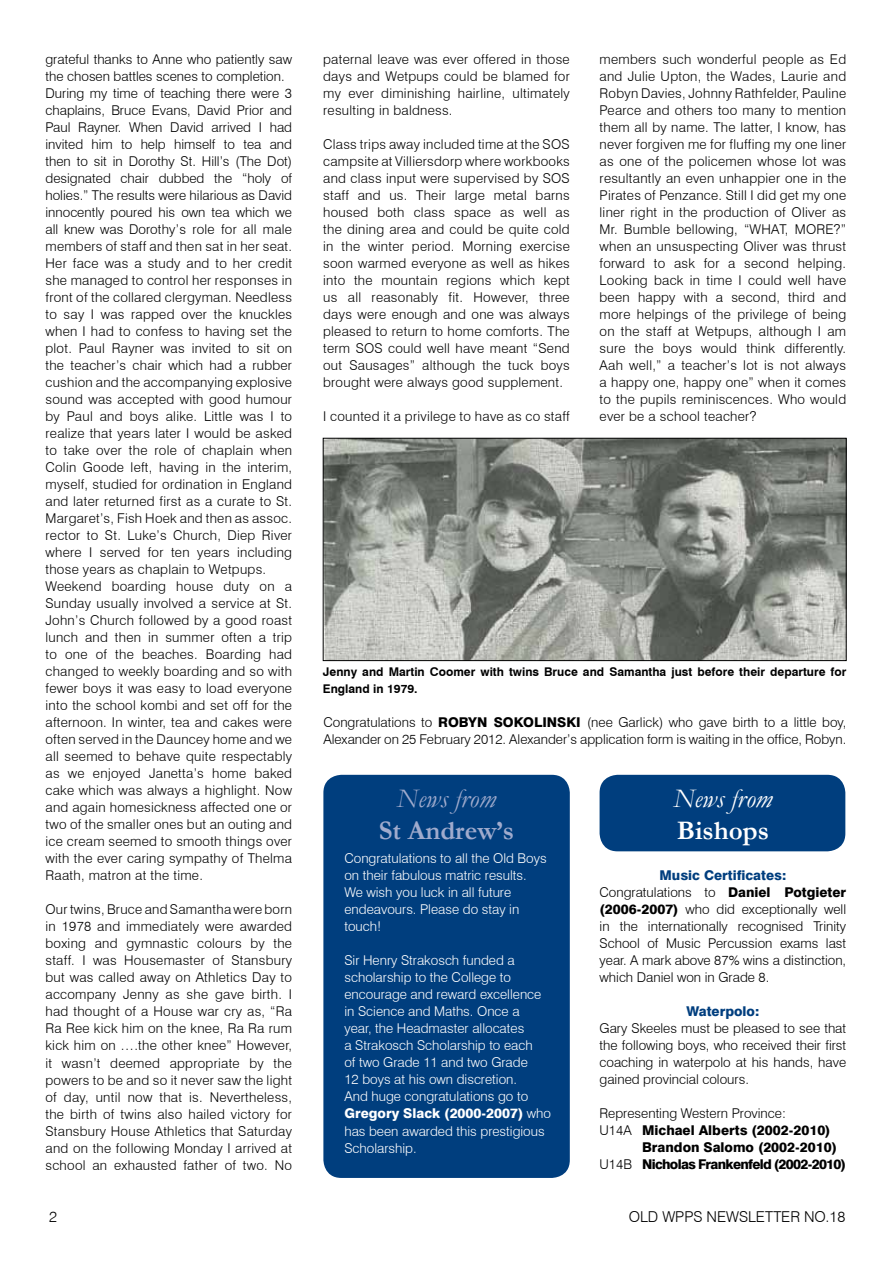
<style>
.page{position:relative;width:893px;height:1263px;background:#fff}
.page>*{position:absolute;margin:0;border:0;box-sizing:border-box;transform-origin:0 0}
.t1{font:700 27px "Garamond";color:#a0abcd}
.t2{font:italic 27px "Garamond";color:#a0abcd}
.t3{font:italic 27px "Garamond";color:#fff}
.t4{font:700 27px "Garamond";color:#fff}
.t5{font:300 15px "Swiss 721 BT";color:#000}
.t6{font:300 13.5px/17px "Swiss 721 BT";letter-spacing:.02em;color:#000;text-align:justify}
.t7{font:300 13.5px/17px "Swiss 721 BT";color:#fff}
.t8{font:300 13.5px/17px "Swiss 721 BT";color:#000}
.t9{font:800 13.5px "Swiss 721 BT";color:#000}
.t10{font:800 13.5px "Swiss 721 BT";letter-spacing:-.05em;color:#000}
.t11{font:800 13.5px "Swiss 721 BT";color:#003e7e}
.t12{font:700 12px/17px "Swiss 721 BT";color:#000}
.s1{font-weight:800}
.s2{font-weight:800;color:#003e7e}
.s3{font-weight:300}
</style>
<div class="page">
<div style="left:600px;top:775px;width:245px;height:76px;background:#003e7e;border-radius:18px"></div>
<img style="left:325px;top:440px;width:519px;height:219px">
<div style="left:323px;top:438px;width:523px;height:223px;border:1px solid #000"></div>
<div style="left:323px;top:775px;width:247px;height:403px;background:#003e7e;border-radius:18px"></div>
<p class="t6" style="left:45px;top:50px;width:248px;text-align:left">grateful thanks to Anne who patiently saw the chosen battles scenes to completion.<br>During my time of teaching there were 3 chaplains, Bruce Evans, David Prior and Paul Rayner. When David arrived I had invited him to help himself to tea and then to sit in Dorothy St. Hill’s (The Dot) designated chair dubbed the “holy of holies.” The results were hilarious as David innocently poured his own tea which we all knew was Dorothy’s role for all male members of staff and then sat in her seat.<br>Her face was a study and to her credit she managed to control her responses in front of the collared clergyman. Needless to say I was rapped over the knuckles when I had to confess to having set the plot. Paul Rayner was invited to sit on the teacher’s chair which had a rubber cushion and the accompanying explosive sound was accepted with good humour by Paul and boys alike. Little was I to realize that years later I would be asked to take over the role of chaplain when Colin Goode left, having in the interim, myself, studied for ordination in England and later returned first as a curate to St.<br>Margaret’s, Fish Hoek and then as assoc. rector to St. Luke’s Church, Diep River where I served for ten years including those years as chaplain to Wetpups.<br>Weekend boarding house duty on a Sunday usually involved a service at St.<br>John’s Church followed by a good roast lunch and then in summer often a trip to one of the beaches. Boarding had changed to weekly boarding and so with fewer boys it was easy to load everyone into the school kombi and set off for the afternoon. In winter, tea and cakes were often served in the Dauncey home and we all seemed to behave quite respectably as we enjoyed Janetta’s home baked cake which was always a highlight. Now and again homesickness affected one or two of the smaller ones but an outing and ice cream seemed to smooth things over with the ever caring sympathy of Thelma Raath, matron at the time.</p>
<p class="t6" style="left:45px;top:901px;width:248px">Our twins, Bruce and Samantha were born in 1978 and immediately were awarded boxing and gymnastic colours by the staff. I was Housemaster of Stansbury but was called away on Athletics Day to accompany Jenny as she gave birth. I had thought of a House war cry as, “Ra Ra Ree kick him on the knee, Ra Ra rum kick him on ….the other knee” However, it wasn’t deemed appropriate by the powers to be and so it never saw the light of day, until now that is. Nevertheless, the birth of twins also hailed victory for Stansbury House Athletics that Saturday and on the following Monday I arrived at school an exhausted father of two. No</p>
<p class="t6" style="left:323px;top:51px;width:248px">paternal leave was ever offered in those days and Wetpups could be blamed for my ever diminishing hairline, ultimately resulting in baldness.</p>
<p class="t6" style="left:323px;top:136px;width:248px">Class trips away included time at the SOS campsite at Villiersdorp where workbooks and class input were supervised by SOS staff and us. Their large metal barns housed both class space as well as the dining area and could be quite cold in the winter period. Morning exercise soon warmed everyone as well as hikes into the mountain regions which kept us all reasonably fit. However, three days were enough and one was always pleased to return to home comforts. The term SOS could well have meant “Send out Sausages” although the tuck boys brought were always good supplement.</p>
<p class="t6" style="left:323px;top:408px;width:248px">I counted it a privilege to have as co staff</p>
<p class="t6" style="left:600px;top:50px;width:248px">members such wonderful people as Ed and Julie Upton, the Wades, Laurie and Robyn Davies, Johnny Rathfelder, Pauline Pearce and others too many to mention them all by name. The latter, I know, has never forgiven me for fluffing my one liner as one of the policemen whose lot was resultantly an even unhappier one in the Pirates of Penzance. Still I did get my one liner right in the production of Oliver as Mr. Bumble bellowing, “WHAT, MORE?” when an unsuspecting Oliver was thrust forward to ask for a second helping.<br>Looking back in time I could well have been happy with a second, third and more helpings of the privilege of being on the staff at Wetpups, although I am sure the boys would think differently.<br>Aah well,” a teacher’s lot is not always a happy one, happy one” when it comes to the pupils reminiscences. Who would ever be a school teacher?</p>
<p class="t12" style="left:323px;top:663px;width:525px">Jenny and Martin Coomer with twins Bruce and Samantha just before their departure for<br>England in 1979.</p>
<p class="t8" style="left:323px;top:714px;width:525px">Congratulations to <span class="s1">ROBYN SOKOLINSKI</span> (nee Garlick) who gave birth to a little boy,<br>Alexander on 25 February 2012. Alexander’s application form is waiting in the office, Robyn.</p>
<h1 class="t2" style="left:397px;top:780px;width:101px">News from</h1>
<h1 class="t1" style="left:379px;top:812px;width:137px">St Andrew’s</h1>
<p class="t7" style="left:344px;top:850px;width:204px">Congratulations to all the Old Boys on their fabulous matric results.<br>We wish you luck in all future endeavours. Please do stay in touch!</p>
<p class="t7" style="left:344px;top:952px;width:208px">Sir Henry Strakosch funded a scholarship to the College to encourage and reward excellence in Science and Maths. Once a<br>year, the Headmaster allocates<br>a Strakosch Scholarship to each<br>of two Grade 11 and two Grade<br>12 boys at his own discretion.<br>And huge congratulations go to<br><span class="s1">Gregory Slack (2000-2007)</span> who has been awarded this prestigious<br>Scholarship.</p>
<h1 class="t3" style="left:673px;top:780px;width:101px">News from</h1>
<h1 class="t4" style="left:677px;top:812px;width:94px">Bishops</h1>
<p class="t8" style="left:600px;top:867px;width:248px;text-indent:60px"><span class="s2">Music Certificates:<br></span>Congratulations to <span class="s1">Daniel Potgieter (2006-2007)</span> who did exceptionally well in the internationally recognised Trinity School of Music Percussion exams last year. A mark above 87% wins a distinction, which Daniel won in Grade 8.</p>
<p class="t11" style="left:686px;top:1003px;width:74px">Waterpolo:</p>
<p class="t6" style="left:600px;top:1020px;width:248px">Gary Skeeles must be pleased to see that the following boys, who received their first coaching in waterpolo at his hands, have gained provincial colours.</p>
<p class="t8" style="left:600px;top:1105px;width:188px">Representing Western Province:</p>
<p class="t9" style="left:600px;top:1122px;width:233px"><span class="s3">U14A</span> Michael Alberts (2002-2010)</p>
<p class="t9" style="left:642px;top:1139px;width:196px">Brandon Salomo (2002-2010)</p>
<p class="t10" style="left:600px;top:1156px;width:248px"><span class="s3">U14B</span> Nicholas Frankenfeld (2002-2010)</p>
<p class="t5" style="left:49px;top:1207px;width:9px">2</p>
<p class="t5" style="left:629px;top:1207px;width:99px">Old WPPS Newsletter</p>
<p class="t5" style="left:804px;top:1207px;width:43px">No.18</p>
</div>
